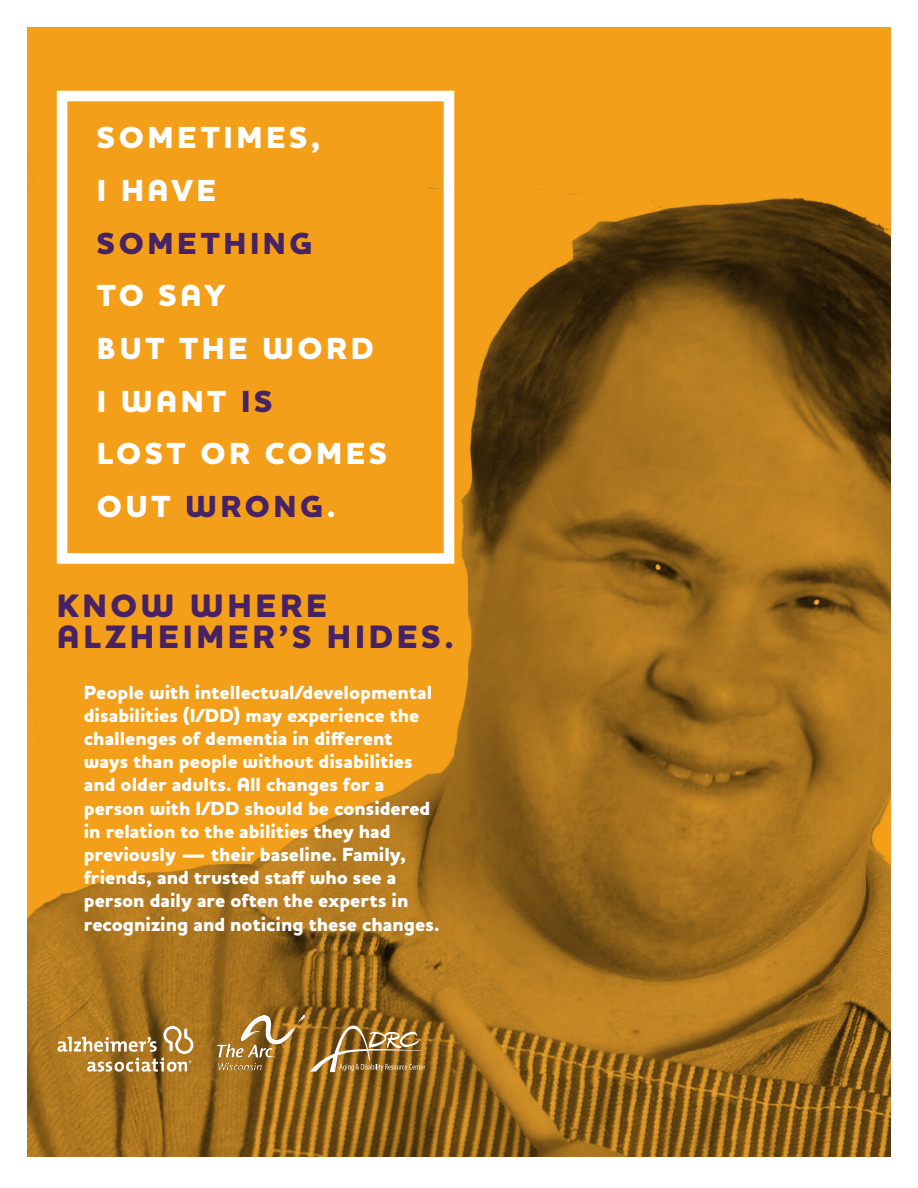
<style>
.page{position:relative;width:918px;height:1188px;background:#fff}
.page>*{position:absolute;margin:0;border:0;box-sizing:border-box;transform-origin:0 0}
.t1{font:800 33px/31px "Houschka Alt Pro";letter-spacing:.11em;color:#472264}
.t2{font:800 31.05px/52.7px "Houschka Alt Pro";letter-spacing:.115em;color:#fff}
.t3{font:800 19.35px/23.2px "Houschka Alt Pro";color:#fff}
.s1{color:#472264}
</style>
<div class="page">
<img style="left:27px;top:27px;width:864px;height:1130px">
<div style="left:57px;top:91px;width:397px;height:473px;border:11px solid #fff"></div>
<svg style="left:57px;top:1026px;width:136px;height:46px"></svg>
<svg style="left:310px;top:1025px;width:115px;height:47px"></svg>
<img style="left:217px;top:1015px;width:87px;height:58px">
<p class="t2" style="left:97px;top:113px;width:225px">SOMETIMES,<br>I HAVE<br><span class="s1">SOMETHING</span></p>
<p class="t2" style="left:97px;top:271px;width:130px">TO SAY</p>
<p class="t2" style="left:97px;top:323px;width:278px">BUT THE WORD</p>
<p class="t2" style="left:97px;top:376px;width:177px">I WANT <span class="s1">IS</span></p>
<p class="t2" style="left:97px;top:429px;width:292px">LOST OR COMES<br>OUT <span class="s1">WRONG</span>.</p>
<p class="t1" style="left:57px;top:592px;width:399px">KNOW WHERE<br>ALZHEIMER’S HIDES.</p>
<p class="t3" style="left:84px;top:681px;width:357px">People with intellectual/developmental disabilities (I/DD) may experience the challenges of dementia in different ways than people without disabilities and older adults. All changes for a person with I/DD should be considered in relation to the abilities they had previously — their baseline. Family, friends, and trusted staff who see a person daily are often the experts in recognizing and noticing these changes.</p>
</div>
